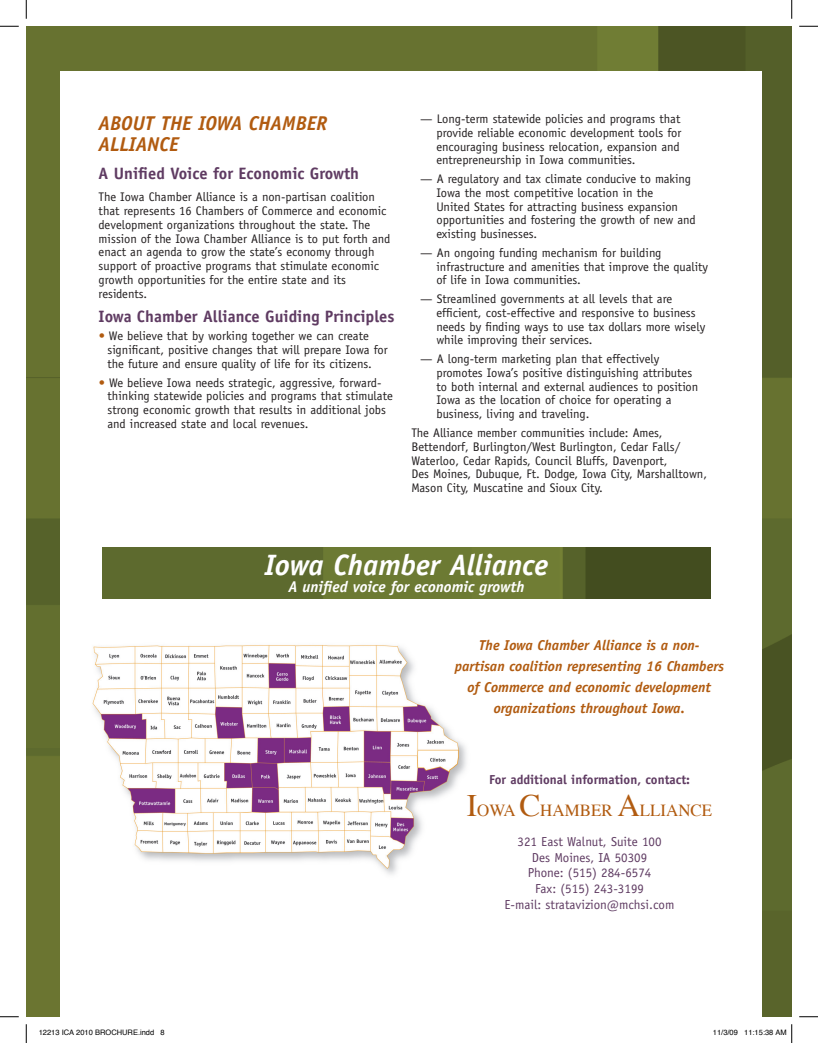
<style>
.page{position:relative;width:818px;height:1043px;background:#fff}
.page>*{position:absolute;margin:0;border:0;box-sizing:border-box;transform-origin:0 0}
.t1{font:italic 700 29.5px "Officina Sans";color:#fff}
.t2{font:italic 700 20px "Officina Sans";color:#b15b10}
.t3{font:16.88px "Times";color:#b15b10}
.t4{font:700 16.5px "Officina Sans";color:#5f3b62}
.t5{font:italic 700 15.62px "Officina Sans";color:#fff}
.t6{font:italic 700 14.25px/20.8px "Officina Sans";color:#b15b10;text-align:center}
.t7{font:13px/15.6px "Officina Sans";color:#5f3b62;text-align:center}
.t8{font:700 13px "Officina Sans";color:#5f3b62}
.t9{font:12.5px/13.8px "Officina Sans";color:#231f20}
.t10{font:7.5px "Helvetica";color:#000}
.s1{color:#b15b10}
.s2{font-size:31.25px}
</style>
<div class="page">
<img style="left:26px;top:26px;width:765px;height:990px">
<div style="left:60px;top:71px;width:701px;height:945px;background:#fff"></div>
<img style="left:92px;top:645px;width:374px;height:230px">
<img style="left:103px;top:548px;width:607px;height:50px">
<svg style="left:0;top:25px;width:19px;height:2px"></svg>
<svg style="left:799px;top:25px;width:19px;height:2px"></svg>
<svg style="left:0;top:1016px;width:19px;height:1px"></svg>
<svg style="left:799px;top:1016px;width:19px;height:1px"></svg>
<svg style="left:25px;top:0;width:2px;height:19px"></svg>
<svg style="left:25px;top:1024px;width:2px;height:18px"></svg>
<svg style="left:791px;top:0;width:1px;height:19px"></svg>
<svg style="left:791px;top:1024px;width:1px;height:18px"></svg>
<h2 class="t2" style="left:99px;top:111px;width:35px">About</h2>
<h2 class="t2" style="left:161px;top:111px;width:168px">the Iowa Cham ber</h2>
<h2 class="t2" style="left:99px;top:132px;width:23px">Allian</h2>
<h2 class="t2" style="left:159px;top:132px;width:20px">ce</h2>
<h3 class="t4" style="left:99px;top:163px;width:262px">A Unified Voice for Economic Growth</h3>
<p class="t9" style="left:99px;top:190px;width:293px">The Iowa Chamber Alliance is a non-partisan coalition that represents 16 Chambers of Commerce and economic development organizations throughout the state. The mission of the Iowa Chamber Alliance is to put forth and enact an agenda to grow the state’s economy through support of proactive programs that stimulate economic growth opportunities for the entire state and its residents.</p>
<h3 class="t4" style="left:99px;top:306px;width:297px">Iowa Chamber Alliance Guiding Principles</h3>
<p class="t9" style="left:107px;top:329px;width:282px;text-indent:-9px"><span class="s1">•</span> We believe that by working together we can create significant, positive changes that will prepare Iowa for the future and ensure quality of life for its citizens.</p>
<p class="t9" style="left:107px;top:375px;width:287px;text-indent:-9px"><span class="s1">•</span> We believe Iowa needs strategic, aggressive, forward&shy;thinking statewide policies and programs that stimulate strong economic growth that results in additional jobs and increased state and local revenues.</p>
<p class="t9" style="left:436px;top:112px;width:246px;text-align:justify;text-indent:-16px">— Long-term statewide policies and programs that provide reliable economic development tools for encouraging business relocation, expansion and entrepreneurship in Iowa communities.</p>
<p class="t9" style="left:436px;top:172px;width:261px;text-indent:-16px">— A regulatory and tax climate conducive to making Iowa the most competitive location in the<br>United States for attracting business expansion opportunities and fostering the growth of new and existing businesses.</p>
<p class="t9" style="left:436px;top:246px;width:273px;text-indent:-16px">— An ongoing funding mechanism for building infrastructure and amenities that improve the quality of life in Iowa communities.</p>
<p class="t9" style="left:436px;top:292px;width:270px;text-indent:-16px">— Streamlined governments at all levels that are efficient, cost-effective and responsive to business needs by finding ways to use tax dollars more wisely while improving their services.</p>
<p class="t9" style="left:436px;top:352px;width:263px;text-indent:-16px">— A long-term marketing plan that effectively promotes Iowa’s positive distinguishing attributes to both internal and external audiences to position Iowa as the location of choice for operating a business, living and traveling.</p>
<p class="t9" style="left:411px;top:426px;width:297px">The Alliance member communities include: Ames, Bettendorf, Burlington/West Burlington, Cedar Falls/ Waterloo, Cedar Rapids, Council Bluffs, Davenport,<br>Des Moines, Dubuque, Ft. Dodge, Iowa City, Marshalltown, Mason City, Muscatine and Sioux City.</p>
<h1 class="t1" style="left:265px;top:547px;width:285px">Iowa Chamber Alliance</h1>
<p class="t5" style="left:288px;top:577px;width:238px">A unified voice for economic growth</p>
<p class="t6" style="left:454px;top:635px;width:271px">The Iowa Chamber Alliance is a non&shy;partisan coalition representing 16 Chambers of Commerce and economic development organizations throughout Iowa.</p>
<p class="t8" style="left:489px;top:771px;width:202px">For additional information, contact:</p>
<h3 class="t3" style="left:467px;top:794px;width:87px"><span class="s2">I</span>OWA <span class="s2">C</span>HAMBER</h3>
<h3 class="t3" style="left:617px;top:794px;width:96px"><span class="s2">A</span>LLIANCE</h3>
<p class="t7" style="left:504px;top:834px;width:171px">321 East Walnut, Suite 100<br>Des Moines, IA 50309<br>Phone: (515) 284-6574<br>Fax: (515) 243-3199<br>E-mail: stratavizion@mchsi.com</p>
<p class="t10" style="left:39px;top:1027px;width:127px">12213 ICA 2010 BROCHURE.indd 8</p>
<p class="t10" style="left:712px;top:1027px;width:75px">11/3/09 11:15:38 AM</p>
</div>
